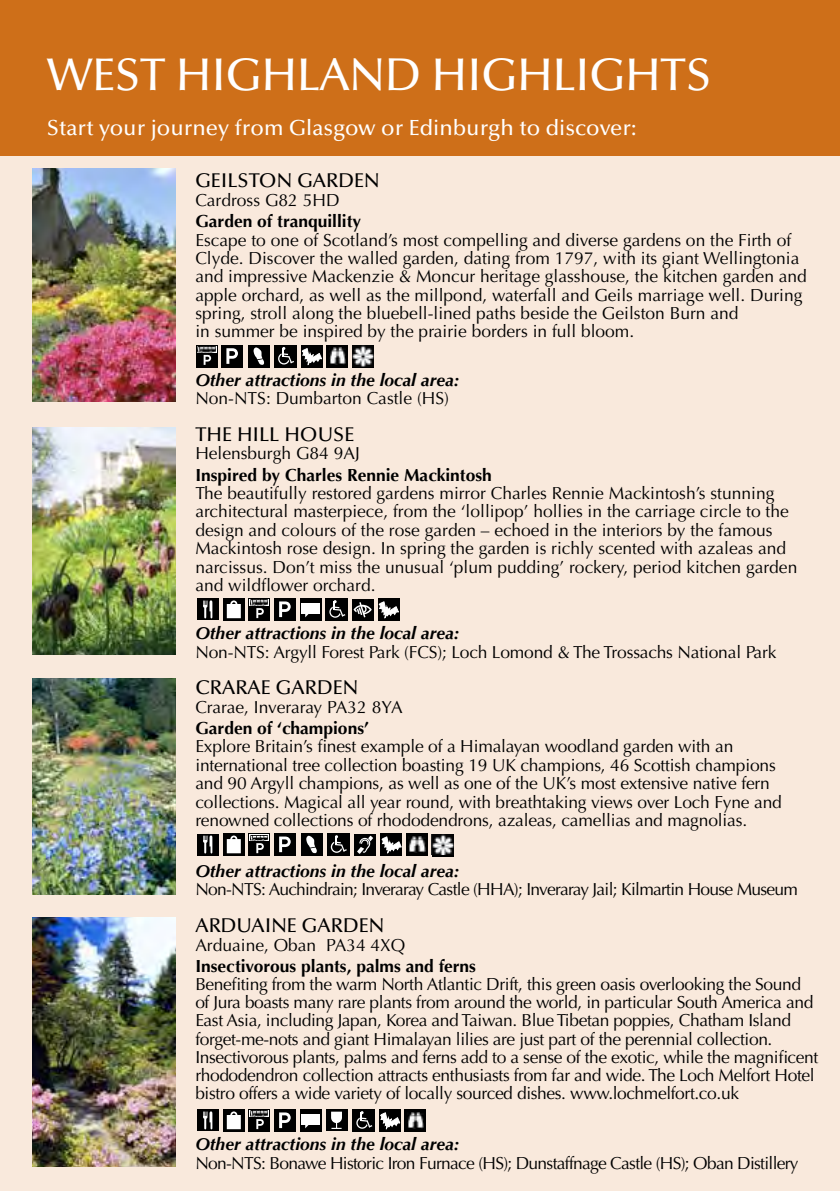
<style>
.page{position:relative;width:840px;height:1191px;background:#fff}
.page>*{position:absolute;margin:0;border:0;box-sizing:border-box;transform-origin:0 0}
.t1{font:500 46px "Optima";letter-spacing:-.01em;color:#fff}
.t2{font:500 22px "Optima";color:#fff}
.t3{font:500 20px "Optima";color:#000}
.t4{font:17.4px/18.4px "Optima";letter-spacing:-.01em;color:#000}
.t5{font:17.4px "Optima";letter-spacing:-.04em;color:#000}
.t6{font:italic 700 17.4px "Optima";color:#000}
.t7{font:700 17.4px "Optima";color:#000}
</style>
<div class="page">
<div style="left:0;top:130px;width:839px;height:1061px;background:#f9e9dc"></div>
<img style="left:33px;top:168px;width:143px;height:233px">
<div style="left:0;top:0;width:839px;height:155px;background:#ce6f19"></div>
<img style="left:33px;top:427px;width:143px;height:227px">
<img style="left:33px;top:678px;width:143px;height:216px">
<img style="left:33px;top:917px;width:143px;height:249px">
<div style="left:221px;top:345px;width:22px;height:22px;background:#000"></div>
<svg style="left:226px;top:348px;width:12px;height:16px"></svg>
<div style="left:248px;top:345px;width:22px;height:22px;background:#000"></div>
<svg style="left:253px;top:347px;width:11px;height:18px"></svg>
<div style="left:196px;top:345px;width:21px;height:22px;background:#000"></div>
<svg style="left:203px;top:355px;width:8px;height:10px"></svg>
<svg style="left:197px;top:346px;width:19px;height:7px"></svg>
<img style="left:198px;top:347px;width:17px;height:5px">
<div style="left:301px;top:345px;width:21px;height:23px;background:#000"></div>
<div style="left:326px;top:345px;width:22px;height:23px;background:#000"></div>
<img style="left:330px;top:348px;width:15px;height:16px">
<div style="left:274px;top:345px;width:23px;height:22px;background:#000"></div>
<svg style="left:278px;top:346px;width:45px;height:22px"></svg>
<div style="left:352px;top:346px;width:22px;height:22px;background:#000"></div>
<img style="left:352px;top:346px;width:21px;height:21px">
<div style="left:197px;top:598px;width:21px;height:22px;background:#000"></div>
<svg style="left:203px;top:600px;width:9px;height:18px"></svg>
<svg style="left:223px;top:598px;width:22px;height:22px"></svg>
<svg style="left:227px;top:600px;width:14px;height:18px"></svg>
<div style="left:274px;top:598px;width:22px;height:22px;background:#000"></div>
<svg style="left:279px;top:601px;width:11px;height:16px"></svg>
<div style="left:300px;top:598px;width:21px;height:22px;background:#000"></div>
<div style="left:301px;top:603px;width:19px;height:10px;background:#fff"></div>
<svg style="left:305px;top:613px;width:6px;height:4px"></svg>
<div style="left:351px;top:599px;width:22px;height:22px;background:#000"></div>
<div style="left:248px;top:598px;width:22px;height:22px;background:#000"></div>
<svg style="left:256px;top:608px;width:8px;height:10px"></svg>
<svg style="left:249px;top:599px;width:20px;height:7px"></svg>
<img style="left:250px;top:600px;width:17px;height:5px">
<div style="left:377px;top:598px;width:22px;height:23px;background:#000"></div>
<svg style="left:353px;top:600px;width:47px;height:21px"></svg>
<div style="left:325px;top:598px;width:23px;height:22px;background:#000"></div>
<svg style="left:329px;top:600px;width:16px;height:18px"></svg>
<div style="left:197px;top:833px;width:21px;height:22px;background:#000"></div>
<svg style="left:203px;top:835px;width:9px;height:18px"></svg>
<svg style="left:223px;top:833px;width:22px;height:22px"></svg>
<svg style="left:227px;top:835px;width:14px;height:18px"></svg>
<div style="left:274px;top:833px;width:22px;height:22px;background:#000"></div>
<svg style="left:279px;top:836px;width:11px;height:16px"></svg>
<div style="left:300px;top:833px;width:22px;height:22px;background:#000"></div>
<svg style="left:306px;top:835px;width:11px;height:18px"></svg>
<div style="left:354px;top:834px;width:22px;height:21px;background:#000"></div>
<div style="left:248px;top:833px;width:22px;height:22px;background:#000"></div>
<svg style="left:256px;top:843px;width:8px;height:10px"></svg>
<svg style="left:249px;top:834px;width:20px;height:7px"></svg>
<img style="left:250px;top:835px;width:17px;height:5px">
<div style="left:380px;top:833px;width:22px;height:23px;background:#000"></div>
<svg style="left:357px;top:835px;width:45px;height:21px"></svg>
<div style="left:406px;top:834px;width:21px;height:22px;background:#000"></div>
<img style="left:408px;top:836px;width:17px;height:16px">
<div style="left:327px;top:833px;width:22px;height:22px;background:#000"></div>
<svg style="left:330px;top:835px;width:16px;height:18px"></svg>
<div style="left:431px;top:834px;width:22px;height:22px;background:#000"></div>
<img style="left:431px;top:834px;width:22px;height:21px">
<div style="left:197px;top:1109px;width:21px;height:22px;background:#000"></div>
<svg style="left:203px;top:1111px;width:9px;height:18px"></svg>
<svg style="left:223px;top:1109px;width:22px;height:22px"></svg>
<svg style="left:227px;top:1111px;width:14px;height:18px"></svg>
<div style="left:274px;top:1109px;width:22px;height:22px;background:#000"></div>
<svg style="left:279px;top:1112px;width:11px;height:16px"></svg>
<div style="left:300px;top:1109px;width:21px;height:22px;background:#000"></div>
<div style="left:301px;top:1114px;width:19px;height:10px;background:#fff"></div>
<svg style="left:305px;top:1124px;width:6px;height:4px"></svg>
<div style="left:325px;top:1109px;width:22px;height:22px;background:#000"></div>
<svg style="left:331px;top:1111px;width:11px;height:18px"></svg>
<div style="left:248px;top:1109px;width:22px;height:22px;background:#000"></div>
<svg style="left:256px;top:1119px;width:8px;height:10px"></svg>
<svg style="left:249px;top:1110px;width:20px;height:7px"></svg>
<img style="left:250px;top:1111px;width:17px;height:5px">
<div style="left:379px;top:1109px;width:21px;height:22px;background:#000"></div>
<div style="left:404px;top:1109px;width:22px;height:23px;background:#000"></div>
<img style="left:407px;top:1112px;width:16px;height:16px">
<div style="left:352px;top:1109px;width:23px;height:22px;background:#000"></div>
<svg style="left:356px;top:1110px;width:45px;height:22px"></svg>
<h1 class="t1" style="left:47px;top:48px;width:665px">WEST HIGHLAND HIGHLIGHTS</h1>
<p class="t2" style="left:47px;top:114px;width:591px">Start your journey from Glasgow or Edinburgh to discover:</p>
<p class="t3" style="left:195px;top:169px;width:186px">GEILSTON GARDEN</p>
<p class="t4" style="left:195px;top:191px;width:146px">Cardross G82 5HD</p>
<p class="t7" style="left:195px;top:211px;width:167px">Garden of tranquillity</p>
<p class="t4" style="left:195px;top:231px;width:612px">Escape to one of Scotland’s most compelling and diverse gardens on the Firth of Clyde. Discover the walled garden, dating from 1797, with its giant Wellingtonia and impressive Mackenzie &amp; Moncur heritage glasshouse, the kitchen garden and apple orchard, as well as the millpond, waterfall and Geils marriage well. During spring, stroll along the bluebell-lined paths beside the Geilston Burn and<br>in summer be inspired by the prairie borders in full bloom.</p>
<p class="t6" style="left:195px;top:369px;width:266px">Other attractions in the local area:</p>
<p class="t4" style="left:195px;top:389px;width:255px">Non-NTS: Dumbarton Castle (HS)</p>
<p class="t3" style="left:195px;top:423px;width:160px">THE HILL HOUSE</p>
<p class="t4" style="left:195px;top:444px;width:166px">Helensburgh G84 9AJ</p>
<p class="t7" style="left:195px;top:464px;width:298px">Inspired by Charles Rennie Mackintosh</p>
<p class="t4" style="left:195px;top:484px;width:603px">The beautifully restored gardens mirror Charles Rennie Mackintosh’s stunning architectural masterpiece, from the ‘lollipop’ hollies in the carriage circle to the design and colours of the rose garden – echoed in the interiors by the famous Mackintosh rose design. In spring the garden is richly scented with azaleas and narcissus. Don’t miss the unusual ‘plum pudding’ rockery, period kitchen garden and wildflower orchard.</p>
<p class="t6" style="left:195px;top:623px;width:266px">Other attractions in the local area:</p>
<p class="t4" style="left:195px;top:642px;width:582px">Non-NTS : Argyll Forest Park (FCS); Loch Lomond &amp; The Trossachs National Park</p>
<p class="t3" style="left:195px;top:676px;width:164px">CRARAE GARDEN</p>
<p class="t4" style="left:195px;top:698px;width:209px">Crarae, Inveraray PA32 8YA</p>
<p class="t7" style="left:195px;top:718px;width:175px">Garden of ‘champions’</p>
<p class="t4" style="left:195px;top:737px;width:587px">Explore Britain’s finest example of a Himalayan woodland garden with an international tree collection boasting 19 UK champions, 46 Scottish champions and 90 Argyll champions, as well as one of the UK’s most extensive native fern collections. Magical all year round, with breathtaking views over Loch Fyne and renowned collections of rhododendrons, azaleas, camellias and magnolias.</p>
<p class="t6" style="left:195px;top:860px;width:266px">Other attractions in the local area:</p>
<p class="t5" style="left:195px;top:879px;width:604px">Non-NTS: Auchindrain; Inveraray Castle (HHA); Inveraray Jail; Kilmartin House Museum</p>
<p class="t3" style="left:195px;top:914px;width:190px">ARDUAINE GARDEN</p>
<p class="t4" style="left:195px;top:936px;width:211px">Arduaine, Oban PA34 4XQ</p>
<p class="t7" style="left:195px;top:955px;width:282px">Insectivorous plants, palms and ferns</p>
<p class="t4" style="left:195px;top:975px;width:624px">Benefiting from the warm North Atlantic Drift, this green oasis overlooking the Sound of Jura boasts many rare plants from around the world, in particular South America and East Asia, including Japan, Korea and Taiwan. Blue Tibetan poppies, Chatham Island forget-me-nots and giant Himalayan lilies are just part of the perennial collection.<br>Insectivorous plants, palms and ferns add to a sense of the exotic, while the magnificent rhododendron collection attracts enthusiasts from far and wide. The Loch Melfort Hotel bistro offers a wide variety of locally sourced dishes. www.lochmelfort.co.uk</p>
<p class="t6" style="left:195px;top:1133px;width:266px">Other attractions in the local area:</p>
<p class="t5" style="left:195px;top:1152px;width:604px">Non-NTS: Bonawe Historic Iron Furnace (HS); Dunstaffnage Castle (HS); Oban Distillery</p>
</div>
